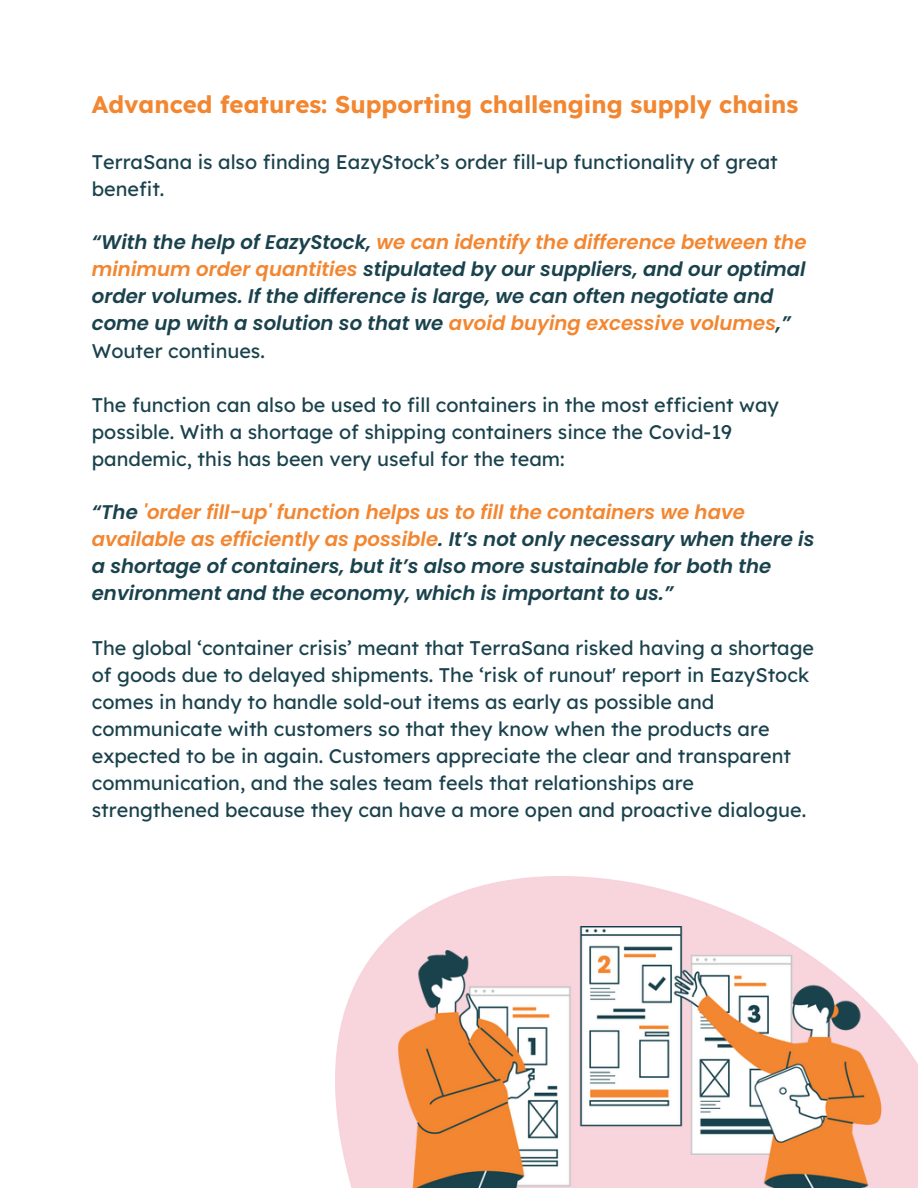
<style>
.page{position:relative;width:918px;height:1188px;background:#fff}
.page>*{position:absolute;margin:0;border:0;box-sizing:border-box;transform-origin:0 0}
.t1{font:700 24px "Lexend";color:#f38630}
.t2{font:19.8px/27px "Lexend";color:#1a424c}
.t3{font:italic 600 19.8px/27px "Poppins";color:#1a424c}
.s1{color:#f38630}
</style>
<div class="page">
<img style="left:335px;top:876px;width:583px;height:312px">
<img style="left:399px;top:927px;width:489px;height:261px">
<p class="t1" style="left:92px;top:89px;width:708px">Advanced features: Supporting challenging supply chains</p>
<p class="t2" style="left:92px;top:148px;width:688px">TerraSana is also finding EazyStock’s order fill-up functionality of great benefit.</p>
<p class="t3" style="left:92px;top:229px;width:716px">“With the help of EazyStock, <span class="s1">we can identify the difference between the minimum order quantities</span> stipulated by our suppliers, and our optimal order volumes. If the difference is large, we can often negotiate and come up with a solution so that we <span class="s1">avoid buying excessive volumes</span>,”</p>
<p class="t2" style="left:92px;top:337px;width:175px">Wouter continues.</p>
<p class="t2" style="left:92px;top:391px;width:689px">The function can also be used to fill containers in the most efficient way possible. With a shortage of shipping containers since the Covid-19 pandemic, this has been very useful for the team:</p>
<p class="t3" style="left:92px;top:499px;width:724px">“The <span class="s1">'order fill-up' function helps us to fill the containers we have available as efficiently as possible</span>. It’s not only necessary when there is a shortage of containers, but it’s also more sustainable for both the environment and the economy, which is important to us.”</p>
<p class="t2" style="left:92px;top:634px;width:724px">The global ‘container crisis’ meant that TerraSana risked having a shortage of goods due to delayed shipments. The ‘risk of runout' report in EazyStock comes in handy to handle sold-out items as early as possible and communicate with customers so that they know when the products are expected to be in again. Customers appreciate the clear and transparent communication, and the sales team feels that relationships are strengthened because they can have a more open and proactive dialogue.</p>
</div>
